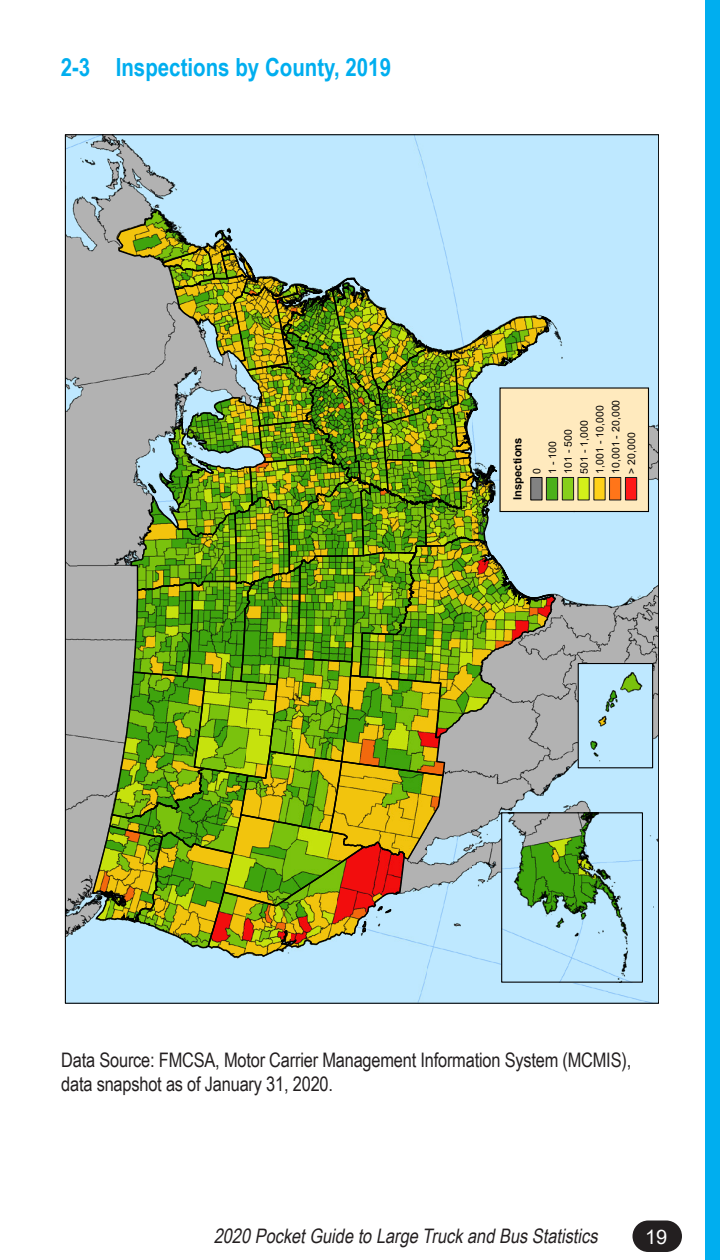
<style>
.page{position:relative;width:720px;height:1260px;background:#fff}
.page>*{position:absolute;margin:0;border:0;box-sizing:border-box;transform-origin:0 0}
.H3_-_Chapter_2{font:700 25px "Arial Narrow";color:#00aeef}
.Footnote{font:20px/24px "Arial Narrow";letter-spacing:-.01em;color:#231f20}
.t1{font:italic 20px "Arial Narrow";color:#231f20}
.t2{font:20px "Arial";color:#fff}
.t3{font:700 11.25px "Arial";color:#000}
.t4{font:10.5px/15.8px "Arial";letter-spacing:-.005em;color:#000}
</style>
<div class="page">
<div style="left:632px;top:1220px;width:50px;height:32px;background:#231f20;border-radius:16px"></div>
<div style="left:705px;top:0;width:15px;height:1260px;background:#00aeef"></div>
<img style="left:67px;top:136px;width:590px;height:866px">
<div style="left:503px;top:959px;width:138px;height:22px;background:#bee8ff"></div>
<div style="left:578px;top:663px;width:75px;height:105px;border:1px solid #000"></div>
<svg style="left:91px;top:208px;width:559px;height:751px;background:#98b070"></svg>
<p class="H3_-_Chapter_2" style="left:61px;top:48px;width:332px">2-3 Inspections by County, 2019</p>
<p class="t3" style="left:510px;top:500px;width:64px;rotate:-90deg">Inspections</p>
<p class="t4" style="left:529px;top:474px;width:75px;rotate:-90deg">0<br>1 - 100<br>101 - 500<br>501 - 1,000<br>1,001 - 10,000<br>10,001 - 20,000 &gt; 20,000</p>
<p class="Footnote" style="left:61px;top:1047px;width:571px">Data Source: FMCSA, Motor Carrier Management Information System (MCMIS), data snapshot as of January 31, 2020.</p>
<p class="t1" style="left:214px;top:1221px;width:390px">2020PocketGuidetoLargeTruckandBusStatistics</p>
<p class="t2" style="left:645px;top:1223px;width:24px">19</p>
</div>
